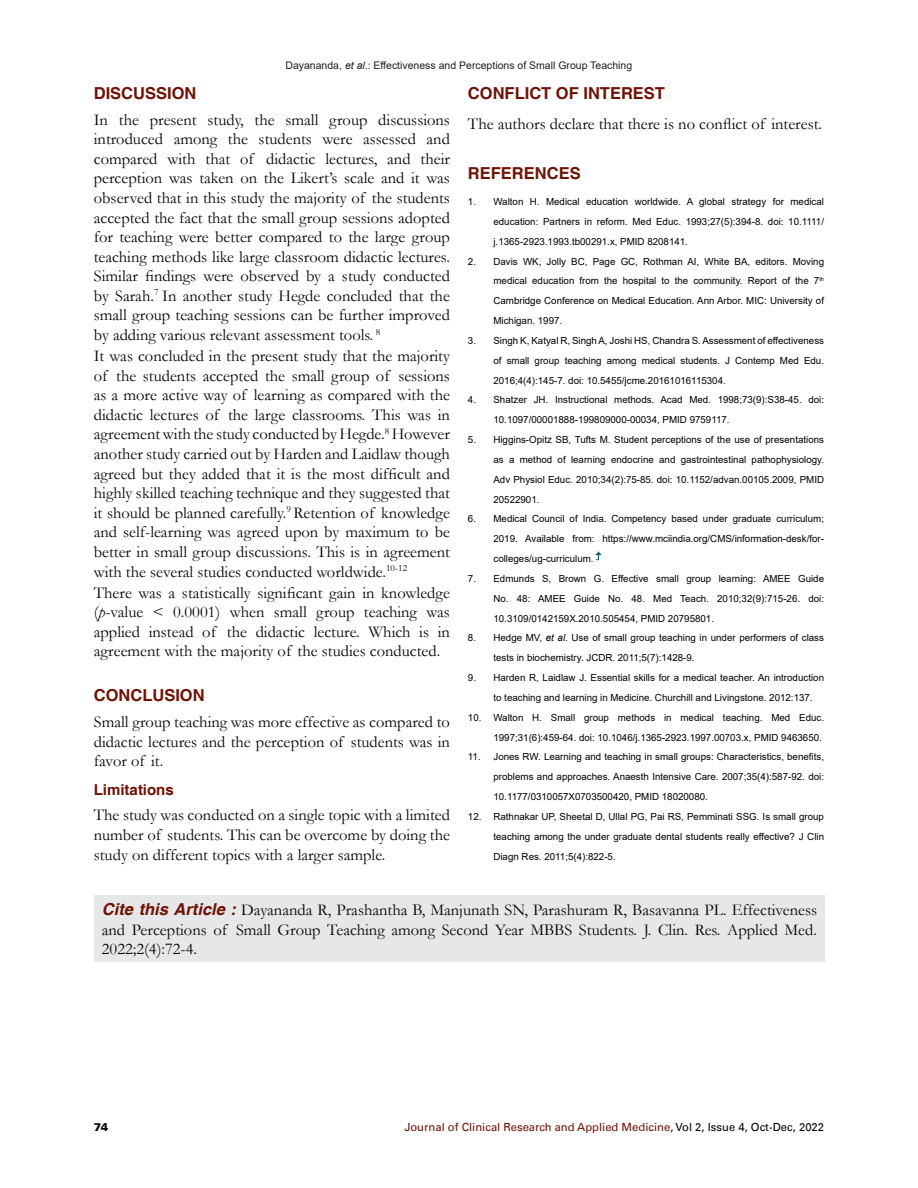
<style>
.page{position:relative;width:918px;height:1188px;background:#fff}
.page>*{position:absolute;margin:0;border:0;box-sizing:border-box;transform-origin:0 0}
.Body_Text{font:16.5px/19.6px "Garamond";color:#050406;text-align:justify}
.Cite{font:16.5px/19.5px "Garamond";color:#050406;text-align:justify}
.t1{font:700 16.5px "Helvetica";color:#6e1204}
.t2{font:700 15px "Helvetica";color:#6e1204}
.t3{font:11.25px "Univers LT";color:#6e1204}
.t4{font:900 11.25px "Univers LT";color:#050406}
.t5{font:10.5px "Arial";color:#231f20}
.t6{font:9.75px/19.8px "Arial";color:#000;text-align:justify}
.s1{font-style:italic}
.s2{font-family:"Helvetica";font-weight:700;font-style:italic;color:#6e1204}
.s3{color:#050406}
</style>
<div class="page">
<svg style="left:595px;top:551px;width:7px;height:10px"></svg>
<div style="left:94px;top:896px;width:731px;height:66px;background:#e6e7e9"></div>
<p class="t5" style="left:285px;top:58px;width:348px">Dayananda, <span class="s1">et al</span>.: Effectiveness and Perceptions of Small Group Teaching</p>
<h1 class="t1" style="left:94px;top:83px;width:104px">DISCUSSION</h1>
<p class="Body_Text" style="left:94px;top:109px;width:358px">In the present study, the small group discussions introduced among the students were assessed and compared with that of didactic lectures, and their perception was taken on the Likert’s scale and it was observed that in this study the majority of the students accepted the fact that the small group sessions adopted for teaching were better compared to the large group teaching methods like large classroom didactic lectures.<br>Similar findings were observed by a study conducted by Sarah.<sup>7</sup> In another study Hegde concluded that the small group teaching sessions can be further improved by adding various relevant assessment tools. <sup>8</sup></p>
<p class="Body_Text" style="left:94px;top:346px;width:358px">It was concluded in the present study that the majority of the students accepted the small group of sessions as a more active way of learning as compared with the didactic lectures of the large classrooms. This was in agreement with the study conducted by Hegde.<sup>8</sup> However another study carried out by Harden and Laidlaw though agreed but they added that it is the most difficult and highly skilled teaching technique and they suggested that it should be planned carefully.<sup>9</sup> Retention of knowledge and self-learning was agreed upon by maximum to be better in small group discussions. This is in agreement with the several studies conducted worldwide.<sup>10-12</sup></p>
<p class="Body_Text" style="left:94px;top:582px;width:358px">There was a statistically significant gain in knowledge (<span class="s1">p</span>-value &lt; 0.0001) when small group teaching was applied instead of the didactic lecture. Which is in agreement with the majority of the studies conducted.</p>
<h1 class="t1" style="left:94px;top:686px;width:112px">CONCLUSION</h1>
<p class="Body_Text" style="left:94px;top:712px;width:358px">Small group teaching was more effective as compared to didactic lectures and the perception of students was in favor of it.</p>
<h2 class="t2" style="left:94px;top:780px;width:82px">Limitations</h2>
<p class="Body_Text" style="left:94px;top:805px;width:358px">The study was conducted on a single topic with a limited number of students. This can be overcome by doing the study on different topics with a larger sample.</p>
<h1 class="t1" style="left:468px;top:83px;width:199px">CONFLICT OF INTEREST</h1>
<p class="Body_Text" style="left:468px;top:114px;width:356px">The authors declare that there is no conflict of interest.</p>
<h1 class="t1" style="left:468px;top:163px;width:114px">REFERENCES</h1>
<p class="t6" style="left:493px;top:192px;width:332px;text-indent:-26px">1. Walton H. Medical education worldwide. A global strategy for medical education: Partners in reform. Med Educ. 1993;27(5):394-8. doi: 10.1111/ j.1365-2923.1993.tb00291.x, PMID 8208141.</p>
<p class="t6" style="left:493px;top:251px;width:332px;text-indent:-26px">2. Davis WK, Jolly BC, Page GC, Rothman AI, White BA, editors. Moving medical education from the hospital to the community. Report of the 7<sup>th </sup>Cambridge Conference on Medical Education. Ann Arbor. MIC: University of Michigan. 1997.</p>
<p class="t6" style="left:493px;top:330px;width:332px;text-indent:-26px">3. Singh K, Katyal R, Singh A, Joshi HS, Chandra S. Assessment of effectiveness of small group teaching among medical students. J Contemp Med Edu.<br>2016;4(4):145-7. doi: 10.5455/jcme.20161016115304.</p>
<p class="t6" style="left:493px;top:390px;width:332px;text-indent:-26px">4. Shatzer JH. Instructional methods. Acad Med. 1998;73(9):S38-45. doi:<br>10.1097/00001888-199809000-00034, PMID 9759117.</p>
<p class="t6" style="left:493px;top:430px;width:332px;text-indent:-26px">5. Higgins-Opitz SB, Tufts M. Student perceptions of the use of presentations as a method of learning endocrine and gastrointestinal pathophysiology.<br>Adv Physiol Educ. 2010;34(2):75-85. doi: 10.1152/advan.00105.2009, PMID 20522901.</p>
<p class="t6" style="left:493px;top:509px;width:332px;text-indent:-26px">6. Medical Council of India. Competency based under graduate curriculum; 2019. Available from: https://www.mciindia.org/CMS/information-desk/for&shy;colleges/ug-curriculum.</p>
<p class="t6" style="left:493px;top:568px;width:332px;text-indent:-26px">7. Edmunds S, Brown G. Effective small group learning: AMEE Guide No. 48: AMEE Guide No. 48. Med Teach. 2010;32(9):715-26. doi:<br>10.3109/0142159X.2010.505454, PMID 20795801.</p>
<p class="t6" style="left:493px;top:628px;width:332px;text-indent:-26px">8. Hedge MV, <span class="s1">et al</span>. Use of small group teaching in under performers of class tests in biochemistry. JCDR. 2011;5(7):1428-9.</p>
<p class="t6" style="left:493px;top:668px;width:332px;text-indent:-26px">9. Harden R, Laidlaw J. Essential skills for a medical teacher. An introduction to teaching and learning in Medicine. Churchill and Livingstone. 2012:137.</p>
<p class="t6" style="left:468px;top:707px;width:358px;text-align:right">10. Walton H. Small group methods in medical teaching. Med Educ.<br>1997;31(6):459-64. doi: 10.1046/j.1365-2923.1997.00703.x, PMID 9463650.</p>
<p class="t6" style="left:493px;top:747px;width:332px;text-indent:-26px">11. Jones RW. Learning and teaching in small groups: Characteristics, benefits, problems and approaches. Anaesth Intensive Care. 2007;35(4):587-92. doi:<br>10.1177/0310057X0703500420, PMID 18020080.</p>
<p class="t6" style="left:493px;top:806px;width:332px;text-indent:-26px">12. Rathnakar UP, Sheetal D, Ullal PG, Pai RS, Pemminati SSG. Is small group teaching among the under graduate dental students really effective? J Clin Diagn Res. 2011;5(4):822-5.</p>
<p class="Cite" style="left:102px;top:900px;width:717px"><span class="s2">Cite this Article :</span> Dayananda R, Prashantha B, Manjunath SN, Parashuram R, Basavanna PL. Effectiveness and Perceptions of Small Group Teaching among Second Year MBBS Students. J. Clin. Res. Applied Med.<br>2022;2(4):72-4.</p>
<p class="t4" style="left:94px;top:1120px;width:16px">74</p>
<p class="t3" style="left:404px;top:1120px;width:421px">Journal of Clinical Research and Applied Medicine<span class="s3">, Vol 2, Issue 4, Oct-Dec, 2022</span></p>
</div>
